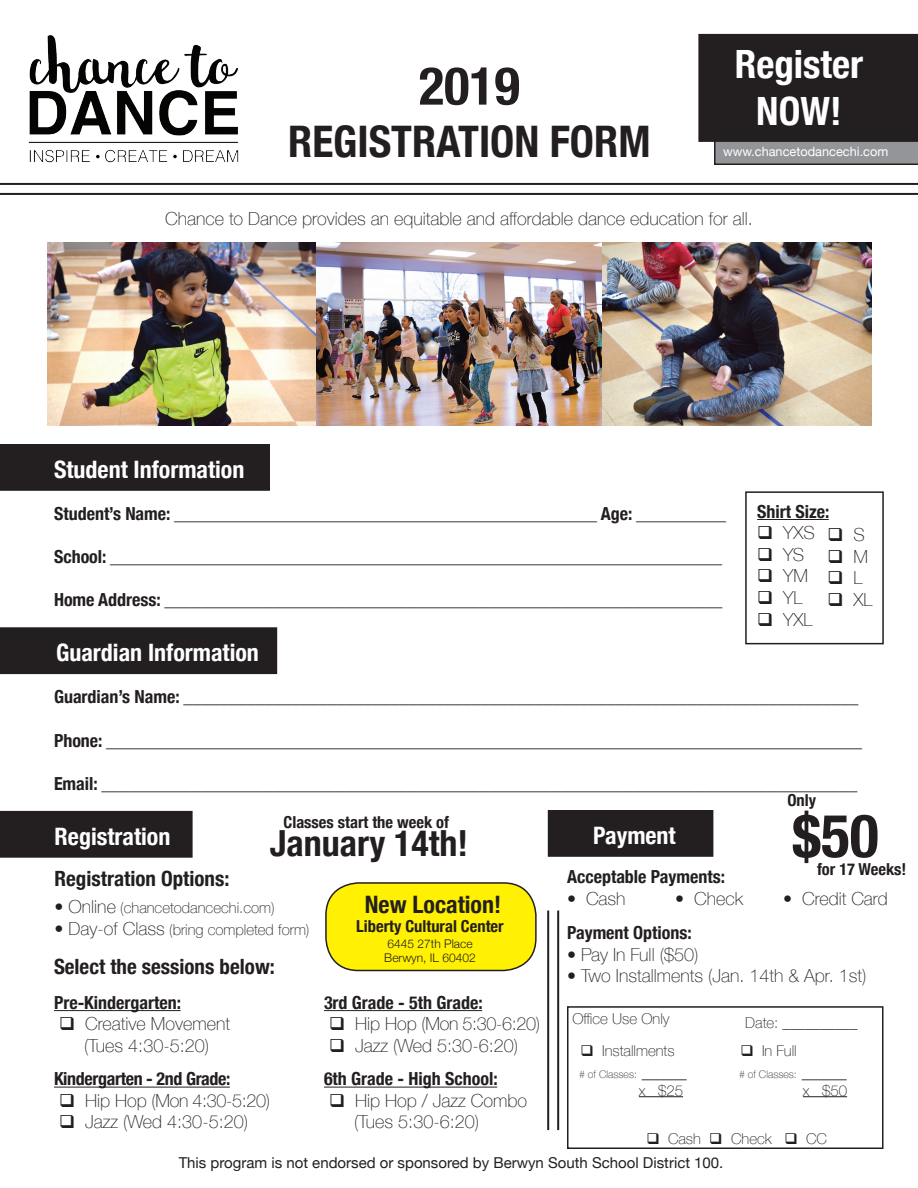
<style>
.page{position:relative;width:918px;height:1188px;background:#fff}
.page>*{position:absolute;margin:0;border:0;box-sizing:border-box;transform-origin:0 0}
.t1{font:700 condensed 60px "Helvetica Neue";color:#231f20}
.t2{font:700 condensed 52.5px "Helvetica Neue";color:#231f20}
.t3{font:700 condensed 43.5px "Helvetica Neue";color:#231f20}
.t4{font:700 condensed 39px/46.8px "Helvetica Neue";color:#fff;text-align:center}
.t5{font:700 condensed 36px "Helvetica Neue";color:#231f20}
.t6{font:700 condensed 24px "Helvetica Neue";color:#fff}
.t7{font:700 condensed 24px "Helvetica Neue";color:#231f20}
.t8{font:700 condensed 21px "Helvetica Neue";color:#231f20}
.t9{font:700 condensed 18px/33.3px "Helvetica Neue";color:#231f20}
.t10{font:100 18px/21.6px "Helvetica Neue";color:#231f20;text-align:center}
.t11{font:700 condensed 18px "Helvetica Neue";letter-spacing:-.02em;color:#231f20}
.t12{font:700 condensed 16.5px "Helvetica Neue";color:#231f20}
.t13{font:100 15px "Helvetica Neue";color:#231f20}
.t14{font:15px "Helvetica Neue";color:#231f20}
.t15{font:12.75px "Helvetica Neue";color:#fff}
.t16{font:300 12px/14.4px "Helvetica Neue";color:#231f20}
.t17{font:100 10.5px "Helvetica Neue";color:#231f20}
.s1{font-size:18px}
.s2{font-weight:100;font-stretch:normal}
</style>
<div class="page">
<img style="left:28px;top:35px;width:211px;height:128px">
<hr style="left:0;top:183px;width:918px;height:2px;background:#231f20">
<hr style="left:0;top:193px;width:918px;height:2px;background:#231f20">
<hr style="left:54px;top:1010px;width:127px;height:1px;background:#231f20">
<hr style="left:54px;top:1087px;width:176px;height:1px;background:#231f20">
<hr style="left:324px;top:1010px;width:158px;height:1px;background:#231f20">
<hr style="left:324px;top:1087px;width:173px;height:1px;background:#231f20">
<img style="left:47px;top:242px;width:269px;height:184px">
<img style="left:601px;top:242px;width:271px;height:184px">
<img style="left:316px;top:242px;width:285px;height:184px">
<svg style="left:698px;top:34px;width:220px;height:131px;background:#373435"></svg>
<div style="left:0;top:444px;width:270px;height:47px;background:#231f20"></div>
<div style="left:0;top:627px;width:277px;height:47px;background:#231f20"></div>
<div style="left:0;top:811px;width:193px;height:47px;background:#231f20"></div>
<div style="left:549px;top:811px;width:164px;height:45px;background:#231f20"></div>
<div style="left:548px;top:810px;width:165px;height:47px;border:2px solid #231f20"></div>
<hr style="left:547px;top:911px;width:2px;height:219px;background:#231f20">
<hr style="left:557px;top:911px;width:2px;height:219px;background:#231f20">
<div style="left:567px;top:1006px;width:317px;height:143px;border:2px solid #231f20"></div>
<hr style="left:639px;top:1096px;width:44px;height:1px;background:#231f20">
<hr style="left:803px;top:1096px;width:44px;height:1px;background:#231f20">
<div style="left:745px;top:491px;width:139px;height:153px;border:2px solid #231f20"></div>
<hr style="left:757px;top:519px;width:72px;height:1px;background:#231f20">
<div style="left:326px;top:883px;width:210px;height:87px;background:#fff101;border-radius:32px"></div>
<div style="left:325px;top:882px;width:212px;height:89px;border:2px solid #231f20;border-radius:32px"></div>
<h2 class="t2" style="left:419px;top:42px;width:102px">2019</h2>
<h3 class="t3" style="left:288px;top:105px;width:364px">REGISTRATION FORM</h3>
<h3 class="t4" style="left:735px;top:38px;width:130px">Register<br>NOW!</h3>
<p class="t15" style="left:723px;top:143px;width:167px">www.chancetodancechi.com</p>
<p class="t10" style="left:165px;top:208px;width:589px">Chance to Dance provides an equitable and affordable dance education for all.</p>
<h3 class="t6" style="left:54px;top:449px;width:192px">Student Information</h3>
<p class="t9" style="left:54px;top:495px;width:674px">Student’s Name: _______________________________________________ Age: __________</p>
<p class="t9" style="left:54px;top:539px;width:670px">School: ____________________________________________________________________</p>
<p class="t9" style="left:54px;top:582px;width:670px">Home Address: ______________________________________________________________</p>
<p class="t9" style="left:757px;top:493px;width:74px">Shirt Size:</p>
<p class="t10" style="left:757px;top:521px;width:59px">❑ YXS</p>
<p class="t10" style="left:757px;top:543px;width:49px">❑ YS</p>
<p class="t10" style="left:757px;top:565px;width:52px">❑ YM</p>
<p class="t10" style="left:757px;top:586px;width:47px">❑ YL</p>
<p class="t10" style="left:757px;top:608px;width:57px">❑ YXL</p>
<p class="t10" style="left:827px;top:523px;width:39px">❑ S</p>
<p class="t10" style="left:827px;top:545px;width:42px">❑ M</p>
<p class="t10" style="left:827px;top:566px;width:37px">❑ L</p>
<p class="t10" style="left:827px;top:588px;width:47px">❑ XL</p>
<h3 class="t6" style="left:56px;top:633px;width:204px">Guardian Information</h3>
<p class="t9" style="left:54px;top:679px;width:806px">Guardian’s Name: ___________________________________________________________________________</p>
<p class="t9" style="left:54px;top:722px;width:810px">Phone: ____________________________________________________________________________________</p>
<p class="t9" style="left:54px;top:765px;width:805px">Email: ____________________________________________________________________________________</p>
<h3 class="t6" style="left:55px;top:816px;width:117px">Registration</h3>
<p class="t12" style="left:787px;top:786px;width:30px">Only</p>
<h1 class="t1" style="left:792px;top:786px;width:88px">$50</h1>
<p class="t12" style="left:284px;top:808px;width:167px">Classes start the week of</p>
<h3 class="t6" style="left:593px;top:815px;width:84px">Payment</h3>
<p class="t9" style="left:567px;top:859px;width:160px">Acceptable Payments:</p>
<p class="t10" style="left:567px;top:887px;width:60px">• Cash</p>
<p class="t10" style="left:675px;top:887px;width:70px">• Check</p>
<p class="t10" style="left:783px;top:887px;width:106px">• Credit Card</p>
<h3 class="t5" style="left:270px;top:813px;width:200px">January 14th!</h3>
<p class="t12" style="left:817px;top:856px;width:91px">for 17 Weeks!</p>
<p class="t8" style="left:55px;top:861px;width:176px">Registration Options:</p>
<p class="t13" style="left:55px;top:896px;width:222px"><span class="s1">• Online</span> (chancetodancechi.com)</p>
<h3 class="t7" style="left:365px;top:885px;width:138px">New Location!</h3>
<p class="t13" style="left:55px;top:918px;width:256px"><span class="s1">• Day-of Class</span> (bring completed form)</p>
<p class="t12" style="left:356px;top:913px;width:149px">Liberty Cultural Center</p>
<p class="t16" style="left:384px;top:936px;width:93px">6445 27th Place<br>Berwyn, IL 60402</p>
<p class="t9" style="left:567px;top:915px;width:126px">Payment Options:</p>
<p class="t10" style="left:567px;top:943px;width:133px">• Pay In Full ($50)</p>
<p class="t10" style="left:567px;top:964px;width:301px">• Two Installments (Jan. 14th &amp; Apr. 1st)</p>
<p class="t8" style="left:54px;top:950px;width:222px">Select the sessions below:</p>
<p class="t9" style="left:54px;top:984px;width:129px">Pre-Kindergarten:</p>
<p class="t10" style="left:59px;top:1012px;width:173px">❑ Creative Movement (Tues 4:30-5:20)</p>
<p class="t11" style="left:54px;top:1064px;width:178px">Kindergarten - 2nd Grade:</p>
<p class="t10" style="left:59px;top:1089px;width:213px">❑ Hip Hop (Mon 4:30-5:20)</p>
<p class="t10" style="left:59px;top:1111px;width:191px">❑ Jazz (Wed 4:30-5:20)</p>
<p class="t9" style="left:324px;top:984px;width:160px">3rd Grade - 5th Grade:</p>
<p class="t10" style="left:329px;top:1012px;width:213px">❑ Hip Hop (Mon 5:30-6:20)</p>
<p class="t9" style="left:324px;top:1028px;width:196px">❑ <span class="s2">Jazz (Wed 5:30-6:20)<br></span>6th Grade - High School:</p>
<p class="t10" style="left:354px;top:1089px;width:175px;text-align:left;text-indent:-25px">❑ Hip Hop / Jazz Combo (Tues 5:30-6:20)</p>
<p class="t13" style="left:572px;top:1008px;width:99px">Office Use Only</p>
<p class="t13" style="left:745px;top:1011px;width:114px">Date: __________</p>
<p class="t13" style="left:580px;top:1039px;width:96px">❑ Installments</p>
<p class="t17" style="left:579px;top:1066px;width:109px"># of Classes: <span class="s1">_____</span></p>
<p class="t13" style="left:639px;top:1079px;width:46px">x $25</p>
<p class="t13" style="left:740px;top:1039px;width:58px">❑ In Full</p>
<p class="t17" style="left:739px;top:1066px;width:109px"># of Classes: <span class="s1">_____</span></p>
<p class="t13" style="left:803px;top:1079px;width:46px">x $50</p>
<p class="t13" style="left:646px;top:1128px;width:182px">❑ Cash ❑ Check ❑ CC</p>
<p class="t14" style="left:179px;top:1152px;width:546px">This program is not endorsed or sponsored by Berwyn South School District 100.</p>
</div>
